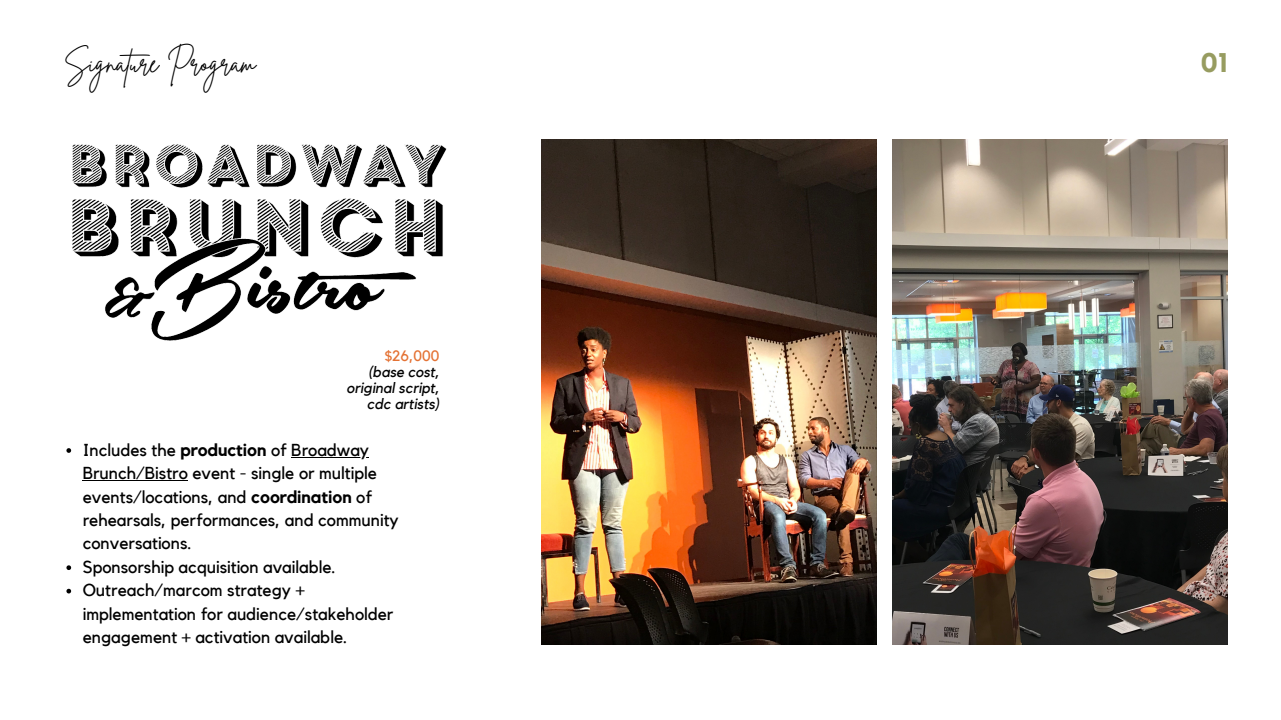
<style>
.page{position:relative;width:1281px;height:720px;background:#fff}
.page>*{position:absolute;margin:0;border:0;box-sizing:border-box;transform-origin:0 0}
.t1{font:26.88px "Brittany Signature";color:#000}
.t2{font:700 26.88px "Kollektif";color:#979c60}
.t3{font:17.25px/23.5px "Kollektif";color:#000}
.t4{font:italic 15px "Kollektif";color:#000}
.t5{font:15px "Kollektif";color:#e47234}
.s1{font-weight:700}
</style>
<div class="page">
<img style="left:892px;top:140px;width:335px;height:504px">
<img style="left:542px;top:140px;width:334px;height:504px">
<img style="left:72px;top:144px;width:375px;height:197px">
<svg style="left:66px;top:448px;width:5px;height:5px"></svg>
<hr style="left:291px;top:457px;width:78px;height:1px;background:#000">
<hr style="left:83px;top:480px;width:105px;height:1px;background:#000">
<svg style="left:66px;top:565px;width:5px;height:5px"></svg>
<svg style="left:66px;top:589px;width:5px;height:4px"></svg>
<p class="t1" style="left:64px;top:45px;width:193px">Signature Program</p>
<p class="t2" style="left:1201px;top:50px;width:28px">01</p>
<h2 class="t5" style="left:385px;top:349px;width:56px">$26,000</h2>
<p class="t4" style="left:368px;top:365px;width:73px">(base cost,</p>
<p class="t4" style="left:346px;top:381px;width:95px">original script,</p>
<p class="t4" style="left:367px;top:397px;width:74px">cdc artists)</p>
<p class="t3" style="left:83px;top:439px;width:288px">Includes the <span class="s1">production</span> of Broadway</p>
<h2 class="t3" style="left:83px;top:462px;width:318px">Brunch/Bistro event - single or multiple events/locations, and <span class="s1">coordination</span> of rehearsals, performances, and community conversations.<br>Sponsorship acquisition available.<br>Outreach/marcom strategy +</h2>
<h2 class="t3" style="left:83px;top:603px;width:312px">implementation for audience/stakeholder engagement + activation available.</h2>
</div>
